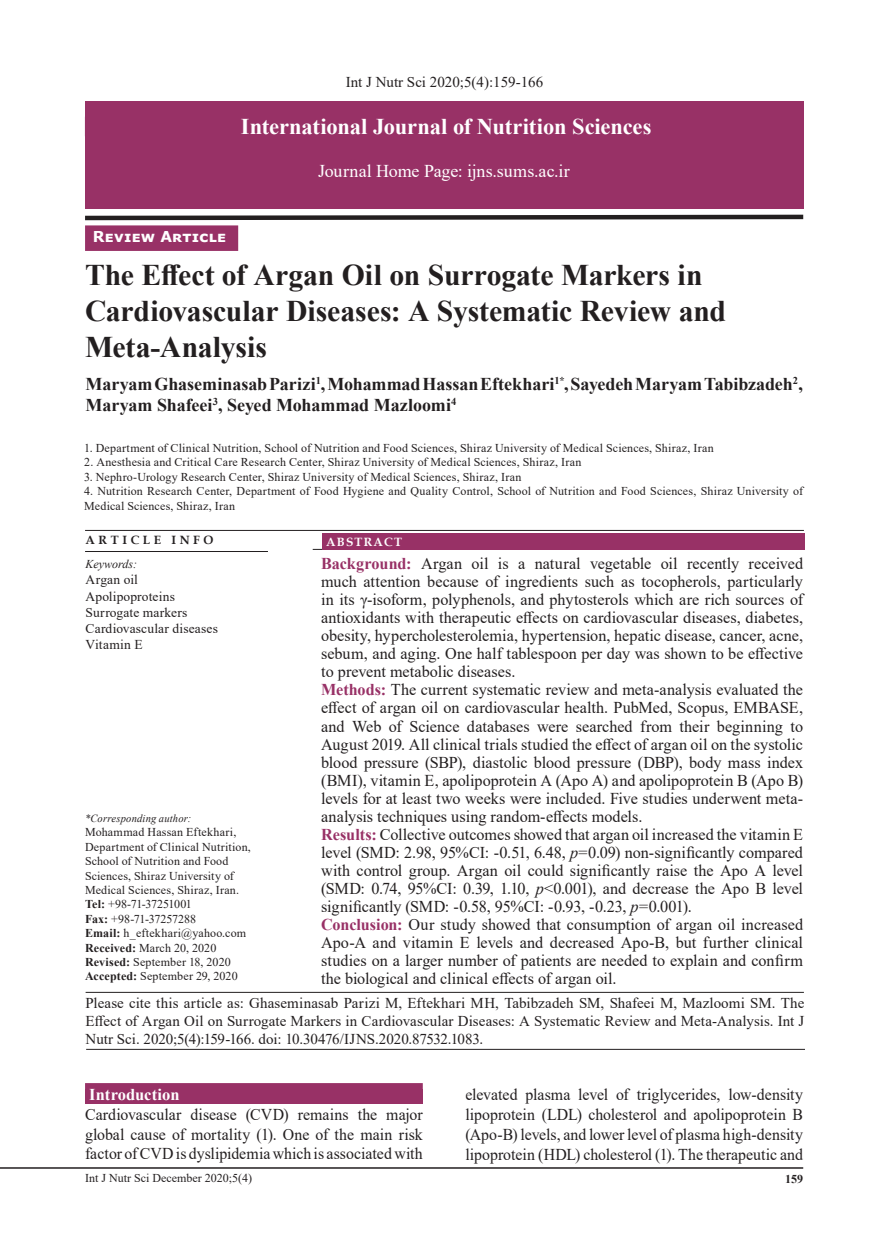
<style>
.page{position:relative;width:889px;height:1242px;background:#fff}
.page>*{position:absolute;margin:0;border:0;box-sizing:border-box;transform-origin:0 0}
.t1{font:700 30px/36px "Times New Roman";letter-spacing:-.005em;color:#231f20}
.t2{font:700 22.5px "Times New Roman";letter-spacing:-.005em;color:#fff}
.t3{font:700 18px/21px "Times New Roman";letter-spacing:-.005em;color:#231f20}
.t4{font:18px "Times New Roman";color:#fff}
.t5{font:16.5px/18px "Times New Roman";color:#231f20}
.t6{font:16.5px/19.8px "Times New Roman";color:#231f20;text-align:justify;scale:.96 1}
.t7{font:700 16.5px "Times New Roman";color:#fff}
.t8{font:15px/18px "Times New Roman";color:#231f20;text-align:justify}
.t9{font:700 15px "Verdana";letter-spacing:.015em;color:#fff}
.t10{font:13.5px/16.2px "Times New Roman";letter-spacing:.01em;color:#231f20}
.t11{font:12px/14.4px "Times New Roman";letter-spacing:.015em;color:#231f20}
.t12{font:700 12px "Book Antiqua";letter-spacing:.3em;color:#231f20}
.t13{font:italic 12px "Times New Roman";color:#231f20}
.t14{font:700 12px "Book Antiqua";letter-spacing:.1em;color:#fff}
.t15{font:700 12px "Times New Roman";color:#231f20}
.t16{font:italic 10.95px "Times New Roman";letter-spacing:.015em;color:#231f20;scale:.96 1}
.s1{font-weight:700;color:#983166}
.s2{font-style:italic}
.s3{font-weight:700}
</style>
<div class="page">
<hr style="left:0;top:1167px;width:803px;height:1px;background:#231f20">
<hr style="left:85px;top:530px;width:719px;height:1px;background:#231f20">
<hr style="left:85px;top:551px;width:183px;height:1px;background:#231f20">
<div style="left:85px;top:225px;width:153px;height:26px;background:#983166"></div>
<hr style="left:313px;top:549px;width:491px;height:1px;background:#231f20">
<div style="left:322px;top:533px;width:482px;height:17px;background:#983166"></div>
<hr style="left:86px;top:992px;width:718px;height:1px;background:#231f20">
<div style="left:85px;top:101px;width:718px;height:107px;background:#983166"></div>
<svg style="left:85px;top:214px;width:719px;height:7px"></svg>
<hr style="left:86px;top:1049px;width:719px;height:1px;background:#231f20">
<div style="left:85px;top:1089px;width:338px;height:14px;background:#983166"></div>
<div style="left:85px;top:1083px;width:338px;height:19px;background:#983166"></div>
<p class="t8" style="left:346px;top:72px;width:199px">Int J Nutr Sci 2020;5(4):159-166</p>
<h2 class="t2" style="left:241px;top:110px;width:412px">International Journal of Nutrition Sciences</h2>
<p class="t4" style="left:318px;top:158px;width:253px">Journal Home Page: ijns.sums.ac.ir</p>
<p class="t9" style="left:93px;top:226px;width:135px">Review Article</p>
<h1 class="t1" style="left:85px;top:255px;width:642px">The Effect of Argan Oil on Surrogate Markers in<br>Cardiovascular Diseases: A Systematic Review and<br>Meta-Analysis</h1>
<p class="t3" style="left:86px;top:373px;width:719px">Maryam Ghaseminasab Parizi<sup>1</sup>, Mohammad Hassan Eftekhari<sup>1*</sup>, Sayedeh Maryam Tabibzadeh<sup>2</sup>,<br>Maryam Shafeei<sup>3</sup>, Seyed Mohammad Mazloomi<sup>4</sup></p>
<p class="t11" style="left:84px;top:440px;width:631px">1. Department of Clinical Nutrition, School of Nutrition and Food Sciences, Shiraz University of Medical Sciences, Shiraz, Iran</p>
<p class="t11" style="left:84px;top:455px;width:499px">2. Anesthesia and Critical Care Research Center, Shiraz University of Medical Sciences, Shiraz, Iran</p>
<p class="t11" style="left:84px;top:469px;width:438px">3. Nephro-Urology Research Center, Shiraz University of Medical Sciences, Shiraz, Iran</p>
<p class="t11" style="left:84px;top:483px;width:720px">4. Nutrition Research Center, Department of Food Hygiene and Quality Control, School of Nutrition and Food Sciences, Shiraz University of<br>Medical Sciences, Shiraz, Iran</p>
<p class="t12" style="left:86px;top:531px;width:129px">ARTICLE INFO</p>
<p class="t14" style="left:326px;top:534px;width:77px">ABSTRACT</p>
<p class="t5" style="left:321px;top:554px;width:483px"><span class="s1">Background:</span> Argan oil is a natural vegetable oil recently received much attention because of ingredients such as tocopherols, particularly in its γ-isoform, polyphenols, and phytosterols which are rich sources of antioxidants with therapeutic effects on cardiovascular diseases, diabetes, obesity, hypercholesterolemia, hypertension, hepatic disease, cancer, acne, sebum, and aging. One half tablespoon per day was shown to be effective to prevent metabolic diseases.<br><span class="s1">Methods:</span> The current systematic review and meta-analysis evaluated the effect of argan oil on cardiovascular health. PubMed, Scopus, EMBASE, and Web of Science databases were searched from their beginning to August 2019. All clinical trials studied the effect of argan oil on the systolic blood pressure (SBP), diastolic blood pressure (DBP), body mass index (BMI), vitamin E, apolipoprotein A (Apo A) and apolipoprotein B (Apo B) levels for at least two weeks were included. Five studies underwent meta&shy;analysis techniques using random-effects models.<br><span class="s1">Results:</span> Collective outcomes showed that argan oil increased the vitamin E level (SMD: 2.98, 95%CI: -0.51, 6.48, <span class="s2">p</span>=0.09) non-significantly compared with control group. Argan oil could significantly raise the Apo A level (SMD: 0.74, 95%CI: 0.39, 1.10, <span class="s2">p</span>&lt;0.001), and decrease the Apo B level significantly (SMD: -0.58, 95%CI: -0.93, -0.23, <span class="s2">p</span>=0.001).<br><span class="s1">Conclusion:</span> Our study showed that consumption of argan oil increased Apo-A and vitamin E levels and decreased Apo-B, but further clinical studies on a larger number of patients are needed to explain and confirm the biological and clinical effects of argan oil.</p>
<p class="t13" style="left:86px;top:556px;width:53px">Keywords:</p>
<p class="t10" style="left:86px;top:571px;width:134px">Argan oil<br>Apolipoproteins<br>Surrogate markers<br>Cardiovascular diseases<br>Vitamin E</p>
<p class="t16" style="left:85px;top:811px;width:112px">*Corresponding author:</p>
<p class="t11" style="left:85px;top:825px;width:167px">Mohammad Hassan Eftekhari,<br>Department of Clinical Nutrition,<br>School of Nutrition and Food<br>Sciences, Shiraz University of<br>Medical Sciences, Shiraz, Iran.<br><span class="s3">Tel:</span> +98-71-37251001<br><span class="s3">Fax:</span> +98-71-37257288<br><span class="s3">Email:</span> h_eftekhari@yahoo.com<br><span class="s3">Received:</span> March 20, 2020<br><span class="s3">Revised:</span> September 18, 2020<br><span class="s3">Accepted:</span> September 29, 2020</p>
<p class="t8" style="left:86px;top:993px;width:720px">Please cite this article as: Ghaseminasab Parizi M, Eftekhari MH, Tabibzadeh SM, Shafeei M, Mazloomi SM. The Effect of Argan Oil on Surrogate Markers in Cardiovascular Diseases: A Systematic Review and Meta-Analysis. Int J Nutr Sci. 2020;5(4):159-166. doi: 10.30476/IJNS.2020.87532.1083.</p>
<p class="t7" style="left:89px;top:1082px;width:92px">Introduction</p>
<p class="t6" style="left:85px;top:1104px;width:353px">Cardiovascular disease (CVD) remains the major global cause of mortality (1). One of the main risk factor of CVD is dyslipidemia which is associated with</p>
<p class="t6" style="left:465px;top:1084px;width:353px">elevated plasma level of triglycerides, low-density lipoprotein (LDL) cholesterol and apolipoprotein B (Apo-B) levels, and lower level of plasma high-density lipoprotein (HDL) cholesterol (1). The therapeutic and</p>
<p class="t11" style="left:85px;top:1170px;width:168px">Int J Nutr Sci December 2020;5(4)</p>
<p class="t15" style="left:785px;top:1170px;width:19px">159</p>
</div>
